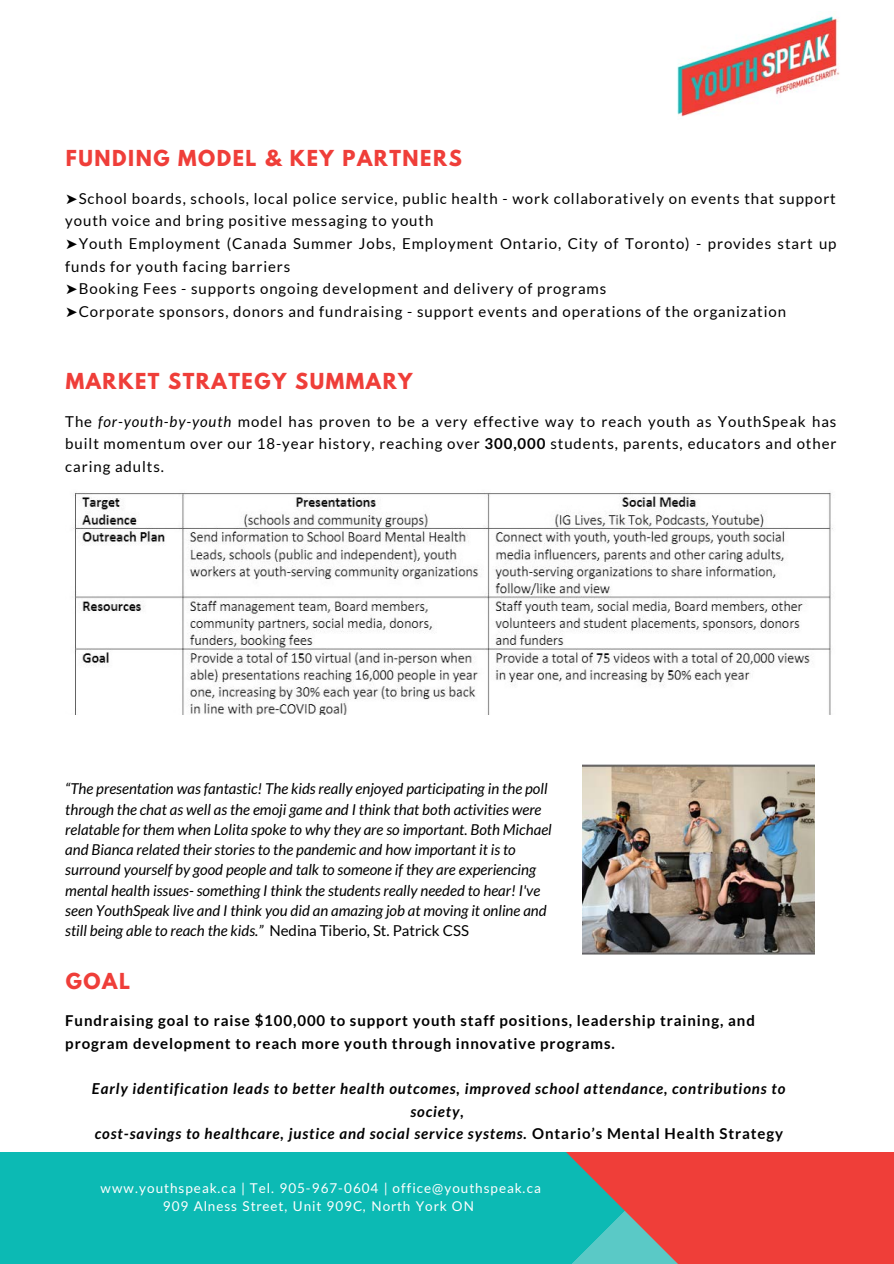
<style>
.page{position:relative;width:894px;height:1264px;background:#fff}
.page>*{position:absolute;margin:0;border:0;box-sizing:border-box;transform-origin:0 0}
.t1{font:700 19.5px "League Spartan";letter-spacing:.08em;color:#ef3e39}
.t2{font:15px/22.5px "Lato";letter-spacing:.06em;color:#000}
.t3{font:italic 15px/20.2px "Lato";color:#000}
.t4{font:italic 700 15px/22.5px "Lato";letter-spacing:.06em;color:#000;text-align:center}
.t5{font:700 15px/22.5px "Lato";letter-spacing:.06em;color:#000}
.t6{font:13.5px "Lato";letter-spacing:.07em;color:#fff}
.s1{font-family:"DejaVu Sans"}
.s2{font-style:italic}
.s3{font-weight:700}
.s4{font-style:normal}
</style>
<div class="page">
<div style="left:0;top:0;width:893px;height:1263px;background:#0cbab4"></div>
<svg style="left:475px;top:1151px;width:418px;height:112px;fill:#ef3e39"></svg>
<div style="left:0;top:0;width:893px;height:1151px;background:#fff"></div>
<img style="left:582px;top:764px;width:232px;height:190px">
<img style="left:677px;top:16px;width:163px;height:101px">
<img style="left:73px;top:493px;width:760px;height:222px">
<p class="t1" style="left:66px;top:143px;width:397px">FUNDING MODEL &amp; KEY PARTNERS</p>
<p class="t2" style="left:65px;top:187px;width:771px"><span class="s1">➤</span>School boards, schools, local police service, public health - work collaboratively on events that support youth voice and bring positive messaging to youth</p>
<p class="t2" style="left:65px;top:232px;width:772px"><span class="s1">➤</span>Youth Employment (Canada Summer Jobs, Employment Ontario, City of Toronto) - provides start up funds for youth facing barriers</p>
<p class="t2" style="left:65px;top:277px;width:542px"><span class="s1">➤</span>Booking Fees - supports ongoing development and delivery of programs</p>
<p class="t2" style="left:65px;top:300px;width:722px"><span class="s1">➤</span>Corporate sponsors, donors and fundraising - support events and operations of the organization</p>
<p class="t1" style="left:66px;top:366px;width:348px">MARKET STRATEGY SUMMARY</p>
<p class="t2" style="left:65px;top:410px;width:772px;text-align:justify">The <span class="s2">for-youth-by-youth</span> model has proven to be a very effective way to reach youth as YouthSpeak has built momentum over our 18-year history, reaching over <span class="s3">300,000</span> students, parents, educators and other caring adults.</p>
<p class="t3" style="left:65px;top:778px;width:488px">“The presentation was fantastic! The kids really enjoyed participating in the poll through the chat as well as the emoji game and I think that both activities were relatable for them when Lolita spoke to why they are so important. Both Michael and Bianca related their stories to the pandemic and how important it is to surround yourself by good people and talk to someone if they are experiencing mental health issues- something I think the students really needed to hear! I've seen YouthSpeak live and I think you did an amazing job at moving it online and still being able to reach the kids.” <span class="s4">Nedina Tiberio, St. Patrick CSS</span></p>
<p class="t1" style="left:66px;top:965px;width:66px">GOAL</p>
<p class="t5" style="left:65px;top:1009px;width:691px">Fundraising goal to raise $100,000 to support youth staff positions, leadership training, and program development to reach more youth through innovative programs.</p>
<p class="t4" style="left:92px;top:1076px;width:694px">Early identification leads to better health outcomes, improved school attendance, contributions to society,</p>
<p class="t4" style="left:95px;top:1121px;width:689px">cost-savings to healthcare, justice and social service systems. <span class="s4">Ontario’s Mental Health Strategy</span></p>
<p class="t6" style="left:100px;top:1180px;width:442px">www.youthspeak.ca | Tel. 905-967-0604 | office@youthspeak.ca</p>
<p class="t6" style="left:163px;top:1198px;width:312px">909 Alness Street, Unit 909C, North York ON</p>
</div>
